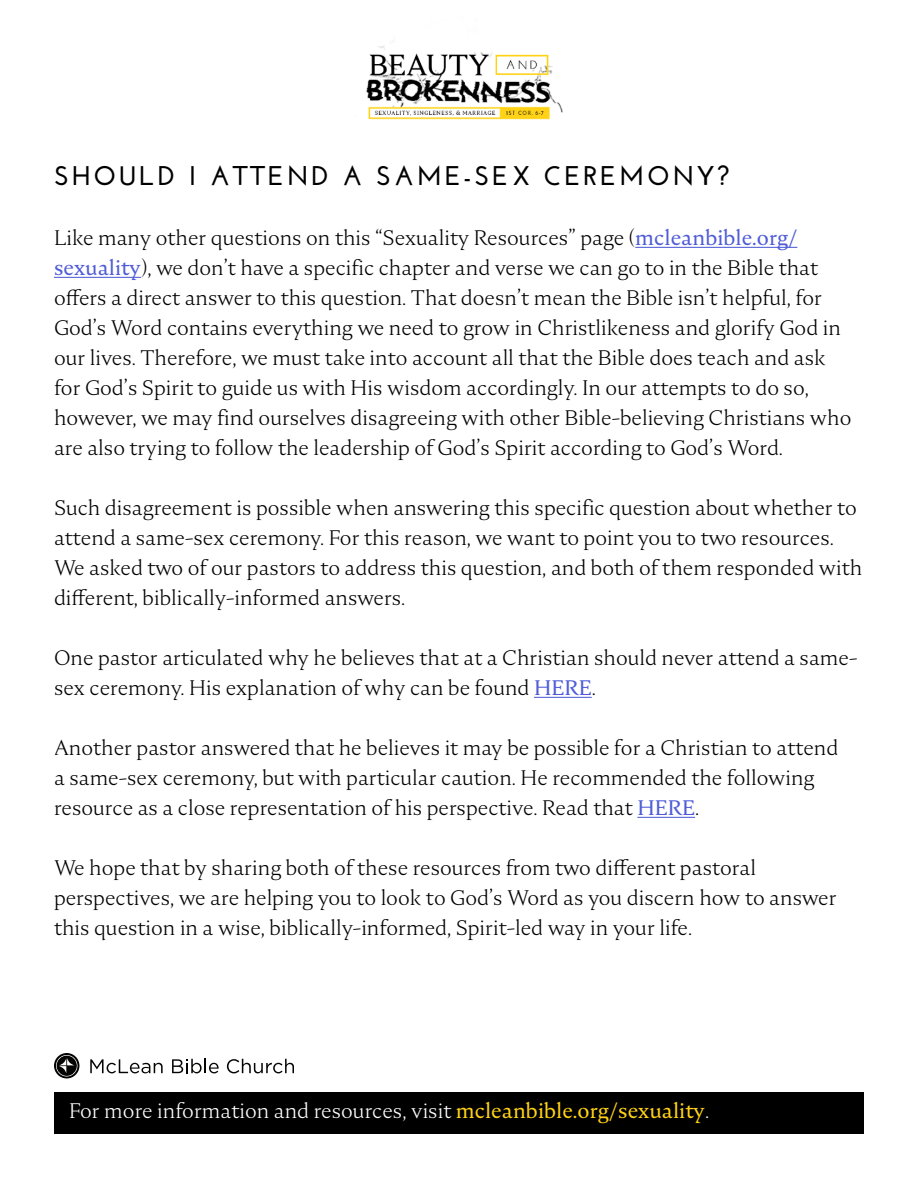
<style>
.page{position:relative;width:918px;height:1188px;background:#fff}
.page>*{position:absolute;margin:0;border:0;box-sizing:border-box;transform-origin:0 0}
.t1{font:700 27px "Josefin Sans";letter-spacing:.1em;color:#000}
.t2{font:300 21px/30px "Nocturne Serif";color:#000}
.t3{font:300 21px "Nocturne Serif";color:#fff}
.s1{font-weight:400;color:#4f5cd6}
.s2{font-weight:400;color:#ffd215}
</style>
<div class="page">
<img style="left:366px;top:41px;width:197px;height:79px">
<hr style="left:635px;top:247px;width:162px;height:1px;background:#4f5cd6">
<hr style="left:54px;top:277px;width:87px;height:1px;background:#4f5cd6">
<hr style="left:534px;top:697px;width:58px;height:1px;background:#4f5cd6">
<hr style="left:637px;top:817px;width:58px;height:1px;background:#4f5cd6">
<div style="left:54px;top:1092px;width:810px;height:42px;background:#000"></div>
<svg style="left:54px;top:1053px;width:25px;height:25px"></svg>
<svg style="left:90px;top:1059px;width:73px;height:14px"></svg>
<svg style="left:172px;top:1059px;width:47px;height:14px"></svg>
<svg style="left:227px;top:1059px;width:67px;height:14px"></svg>
<p class="t1" style="left:54px;top:160px;width:677px">SHOULD I ATTEND A SAME-SEX CEREMONY?</p>
<p class="t2" style="left:54px;top:223px;width:799px">Like many other questions on this “Sexuality Resources” page (<span class="s1">mcleanbible.org/ sexuality</span>), we don’t have a specific chapter and verse we can go to in the Bible that offers a direct answer to this question. That doesn’t mean the Bible isn’t helpful, for God’s Word contains everything we need to grow in Christlikeness and glorify God in our lives. Therefore, we must take into account all that the Bible does teach and ask for God’s Spirit to guide us with His wisdom accordingly. In our attempts to do so, however, we may find ourselves disagreeing with other Bible-believing Christians who are also trying to follow the leadership of God’s Spirit according to God’s Word.</p>
<p class="t2" style="left:54px;top:493px;width:810px">Such disagreement is possible when answering this specific question about whether to attend a same-sex ceremony. For this reason, we want to point you to two resources.<br>We asked two of our pastors to address this question, and both of them responded with different, biblically-informed answers.</p>
<p class="t2" style="left:54px;top:643px;width:805px">One pastor articulated why he believes that at a Christian should never attend a same&shy;sex ceremony. His explanation of why can be found <span class="s1">HERE</span>.</p>
<p class="t2" style="left:54px;top:733px;width:786px">Another pastor answered that he believes it may be possible for a Christian to attend a same-sex ceremony, but with particular caution. He recommended the following resource as a close representation of his perspective. Read that <span class="s1">HERE</span>.</p>
<p class="t2" style="left:54px;top:853px;width:784px">We hope that by sharing both of these resources from two different pastoral perspectives, we are helping you to look to God’s Word as you discern how to answer this question in a wise, biblically-informed, Spirit-led way in your life.</p>
<p class="t3" style="left:69px;top:1097px;width:642px">For more information and resources, visit <span class="s2">mcleanbible.org/sexuality</span>.</p>
</div>
